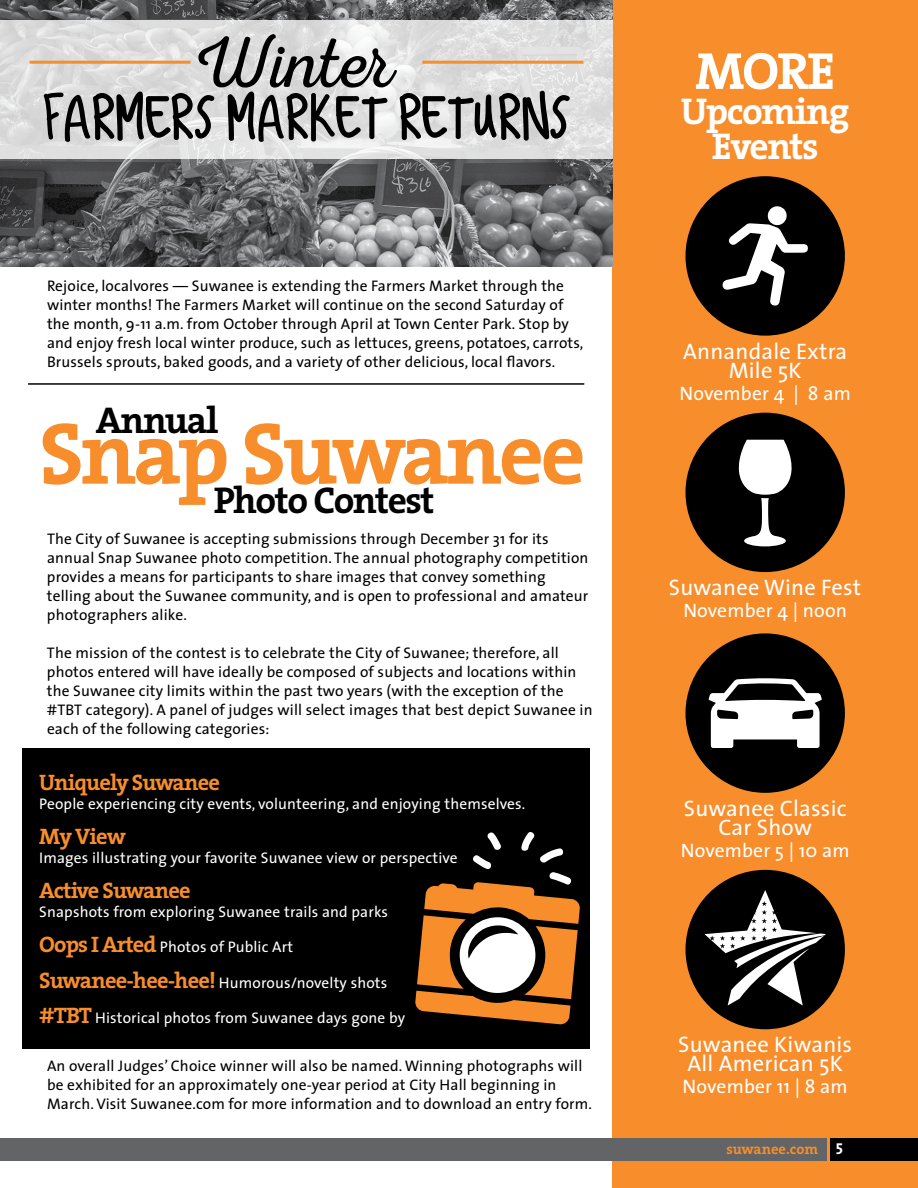
<style>
.page{position:relative;width:918px;height:1188px;background:#fff}
.page>*{position:absolute;margin:0;border:0;box-sizing:border-box;transform-origin:0 0}
.t1{font:700 88.05px "The Serif";letter-spacing:-.04em;color:#f88d2b}
.t2{font:72.75px "Nexa Rust Script L 0";color:#000}
.t3{font:64.8px "Cookiesandcream";color:#000}
.t4{font:700 52.5px "The Serif";color:#fff}
.t5{font:700 37.5px "The Serif";letter-spacing:-.04em;color:#000}
.t6{font:700 37.5px/35.1px "The Serif";letter-spacing:-.04em;color:#fff;text-align:center}
.t7{font:22.5px/19px "The Sans";letter-spacing:.01em;color:#fff;text-align:center}
.t8{font:700 22.5px "The Serif";letter-spacing:-.04em;color:#f88d2b}
.t9{font:19.5px "The Sans";letter-spacing:.01em;color:#fff}
.t10{font:15.45px/19px "The Sans";letter-spacing:.01em;color:#000}
.t11{font:15.45px "The Sans";letter-spacing:.01em;color:#fff}
.t12{font:700 14.7px "The Serif";color:#f88d2b}
.s1{font-family:"The Serif";font-weight:700;font-size:22.5px;color:#f88d2b}
.s2{font-family:"The Serif Bold Caps";font-weight:400;font-size:15.75px;color:#fff}
</style>
<div class="page">
<div style="left:613px;top:0;width:305px;height:1188px;background:#f88d2b"></div>
<div style="left:0;top:1138px;width:827px;height:23px;background:#636466"></div>
<div style="left:830px;top:1138px;width:88px;height:23px;background:#000"></div>
<div style="left:685px;top:176px;width:160px;height:160px;background:#000;border-radius:50%"></div>
<div style="left:685px;top:413px;width:160px;height:159px;background:#000;border-radius:50%"></div>
<div style="left:685px;top:633px;width:160px;height:160px;background:#000;border-radius:50%"></div>
<div style="left:685px;top:870px;width:160px;height:159px;background:#000;border-radius:50%"></div>
<svg style="left:722px;top:206px;width:86px;height:100px"></svg>
<svg style="left:738px;top:440px;width:54px;height:106px"></svg>
<svg style="left:709px;top:678px;width:113px;height:70px"></svg>
<svg style="left:704px;top:890px;width:122px;height:116px"></svg>
<hr style="left:28px;top:383px;width:556px;height:2px;background:#000">
<div style="left:22px;top:748px;width:568px;height:300px;background:#000"></div>
<svg style="left:415px;top:832px;width:165px;height:193px"></svg>
<img style="left:0;top:0;width:613px;height:267px">
<svg style="left:0;top:21px;width:613px;height:138px;background:#dfdfdf"></svg>
<hr style="left:29px;top:61px;width:162px;height:3px;background:#f88d2b">
<hr style="left:422px;top:61px;width:161px;height:3px;background:#f88d2b">
<h2 class="t2" style="left:198px;top:23px;width:198px">Winter</h2>
<h3 class="t3" style="left:43px;top:89px;width:528px">FARMERS MARKET RETURNS</h3>
<p class="t10" style="left:47px;top:276px;width:538px">Rejoice, localvores — Suwanee is extending the Farmers Market through the winter months! The Farmers Market will continue on the second Saturday of the month, 9-11 a.m. from October through April at Town Center Park. Stop by and enjoy fresh local winter produce, such as lettuces, greens, potatoes, carrots, Brussels sprouts, baked goods, and a variety of other delicious, local flavors.</p>
<h3 class="t5" style="left:96px;top:389px;width:124px">Annual</h3>
<h1 class="t1" style="left:39px;top:380px;width:548px">Snap Suwanee</h1>
<h3 class="t5" style="left:214px;top:469px;width:222px">Photo Contest</h3>
<p class="t10" style="left:47px;top:529px;width:543px">The City of Suwanee is accepting submissions through December 31 for its annual Snap Suwanee photo competition. The annual photography competition provides a means for participants to share images that convey something telling about the Suwanee community, and is open to professional and amateur photographers alike.</p>
<p class="t10" style="left:47px;top:643px;width:547px">The mission of the contest is to celebrate the City of Suwanee; therefore, all photos entered will have ideally be composed of subjects and locations within the Suwanee city limits within the past two years (with the exception of the #TBT category). A panel of judges will select images that best depict Suwanee in each of the following categories:</p>
<h3 class="t8" style="left:39px;top:763px;width:182px">Uniquely Suwanee</h3>
<p class="t11" style="left:39px;top:791px;width:488px">People experiencing city events, volunteering, and enjoying themselves.</p>
<h3 class="t8" style="left:39px;top:818px;width:88px">My View</h3>
<p class="t11" style="left:39px;top:845px;width:420px">Images illustrating your favorite Suwanee view or perspective</p>
<h3 class="t8" style="left:39px;top:872px;width:153px">Active Suwanee</h3>
<p class="t11" style="left:39px;top:899px;width:350px">Snapshots from exploring Suwanee trails and parks</p>
<p class="t11" style="left:39px;top:934px;width:256px"><span class="s1">Oops I Arted</span> Photos of Public Art</p>
<p class="t11" style="left:39px;top:969px;width:350px"><span class="s1">Suwanee-hee-hee!</span> Humorous/novelty shots</p>
<p class="t11" style="left:39px;top:1005px;width:368px"><span class="s1">#TBT</span> Historical photos from Suwanee days gone by</p>
<p class="t10" style="left:47px;top:1056px;width:547px">An overall Judges’ Choice winner will also be named.Winning photographs will be exhibited for an approximately one-year period at City Hall beginning in<br>March. Visit Suwanee.com for more information and to download an entry form.</p>
<h3 class="t4" style="left:695px;top:27px;width:142px">MORE</h3>
<h3 class="t6" style="left:681px;top:93px;width:170px">Upcoming<br>Events</h3>
<h3 class="t7" style="left:683px;top:341px;width:165px">Annandale Extra<br>Mile 5K</h3>
<p class="t9" style="left:680px;top:377px;width:173px">November 4 | 8 am</p>
<h3 class="t7" style="left:669px;top:577px;width:194px">Suwanee Wine Fest</h3>
<p class="t9" style="left:683px;top:594px;width:165px">November 4 | noon</p>
<h3 class="t7" style="left:684px;top:798px;width:164px">Suwanee Classic<br>Car Show</h3>
<p class="t9" style="left:681px;top:834px;width:170px">November 5 | 10 am</p>
<h3 class="t7" style="left:678px;top:1035px;width:175px">Suwanee Kiwanis<br>All American 5K</h3>
<p class="t9" style="left:683px;top:1071px;width:167px">November 11 | 8 am</p>
<p class="t12" style="left:726px;top:1137px;width:118px">suwanee.com <span class="s2">5</span></p>
</div>
